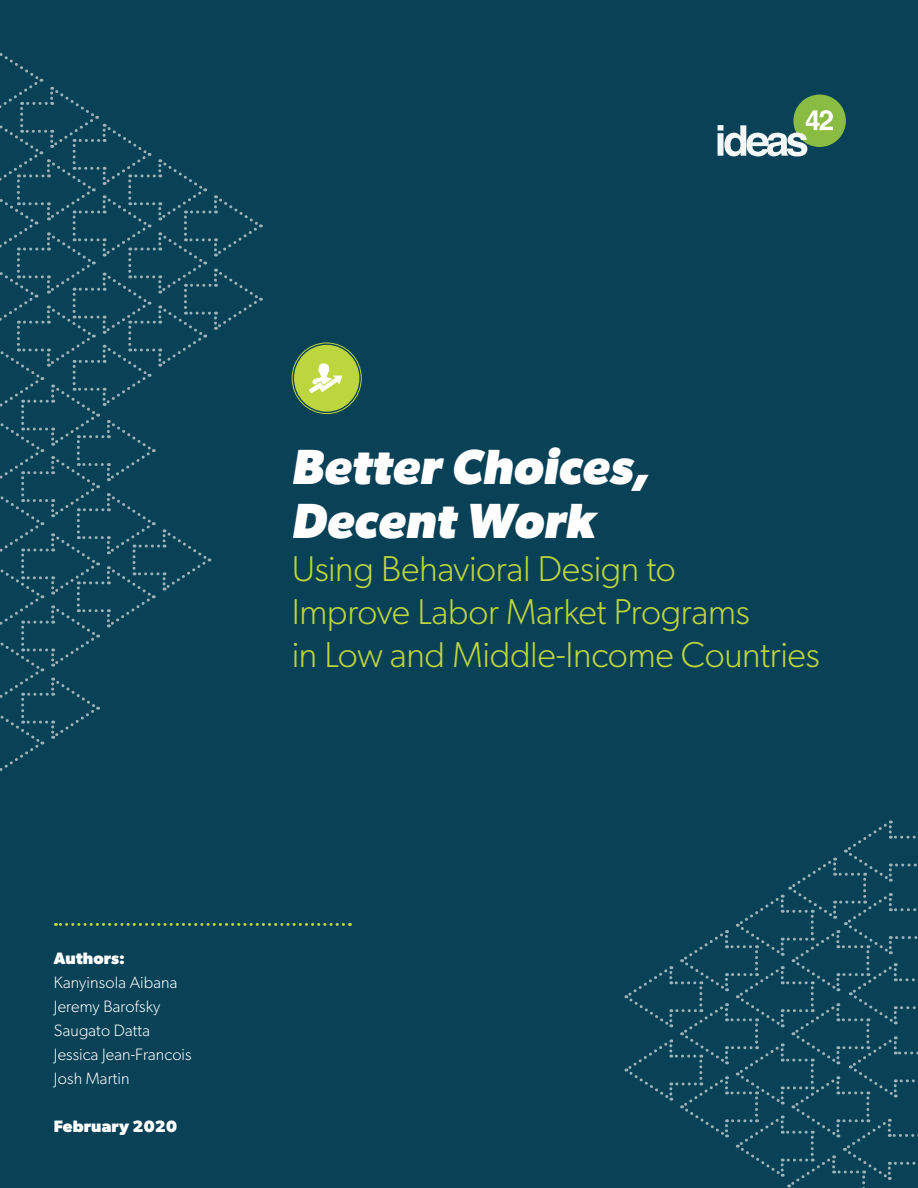
<style>
.page{position:relative;width:918px;height:1188px;background:#094257}
.page>*{position:absolute;margin:0;border:0;box-sizing:border-box;transform-origin:0 0}
.Front_Cover_Title{font:italic 700 49.5px "Gibson";letter-spacing:.005em;color:#fff}
.Front_Cover_Subheadl{font:300 36px/43.2px "Gibson";letter-spacing:-.01em;color:#bdd63d}
.Front_Cover_Author_N{font:300 16.5px "Gibson";letter-spacing:.01em;color:#fff}
.Body{font:700 16.5px "Gibson";letter-spacing:.01em;color:#fff}
.Front_Cover_Authors{font:700 16.5px "Gibson";letter-spacing:.01em;color:#fff}
</style>
<div class="page">
<svg style="left:0;top:53px;width:262px;height:718px"></svg>
<svg style="left:624px;top:820px;width:294px;height:368px"></svg>
<div style="left:793px;top:95px;width:53px;height:52px;background:#8abb42;border-radius:50%"></div>
<svg style="left:718px;top:110px;width:118px;height:46px"></svg>
<svg style="left:55px;top:923px;width:288px;height:3px"></svg>
<div style="left:295px;top:346px;width:63px;height:65px;background:#bdd63d;border-radius:50%"></div>
<svg style="left:309px;top:363px;width:33px;height:30px"></svg>
<div style="left:292px;top:343px;width:70px;height:71px;border:1px solid #bdd63d;border-radius:50%"></div>
<div style="left:294px;top:345px;width:65px;height:67px;border:2px solid #bdd63d;border-radius:50%"></div>
<p class="Front_Cover_Title" style="left:292px;top:437px;width:360px">Better Choices,</p>
<p class="Front_Cover_Title" style="left:292px;top:491px;width:305px">Decent Work</p>
<p class="Front_Cover_Subheadl" style="left:292px;top:547px;width:530px">Using Behavioral Design to<br>Improve Labor Market Programs<br>in Low and Middle-Income Countries</p>
<p class="Front_Cover_Authors" style="left:54px;top:948px;width:73px">Authors:</p>
<p class="Front_Cover_Author_N" style="left:54px;top:972px;width:125px">Kanyinsola Aibana</p>
<p class="Front_Cover_Author_N" style="left:54px;top:996px;width:108px">Jeremy Barofsky</p>
<p class="Front_Cover_Author_N" style="left:54px;top:1020px;width:98px">Saugato Datta</p>
<p class="Front_Cover_Author_N" style="left:54px;top:1044px;width:139px">Jessica Jean-Francois</p>
<p class="Front_Cover_Author_N" style="left:54px;top:1068px;width:77px">Josh Martin</p>
<p class="Body" style="left:54px;top:1116px;width:125px">February 2020</p>
</div>
